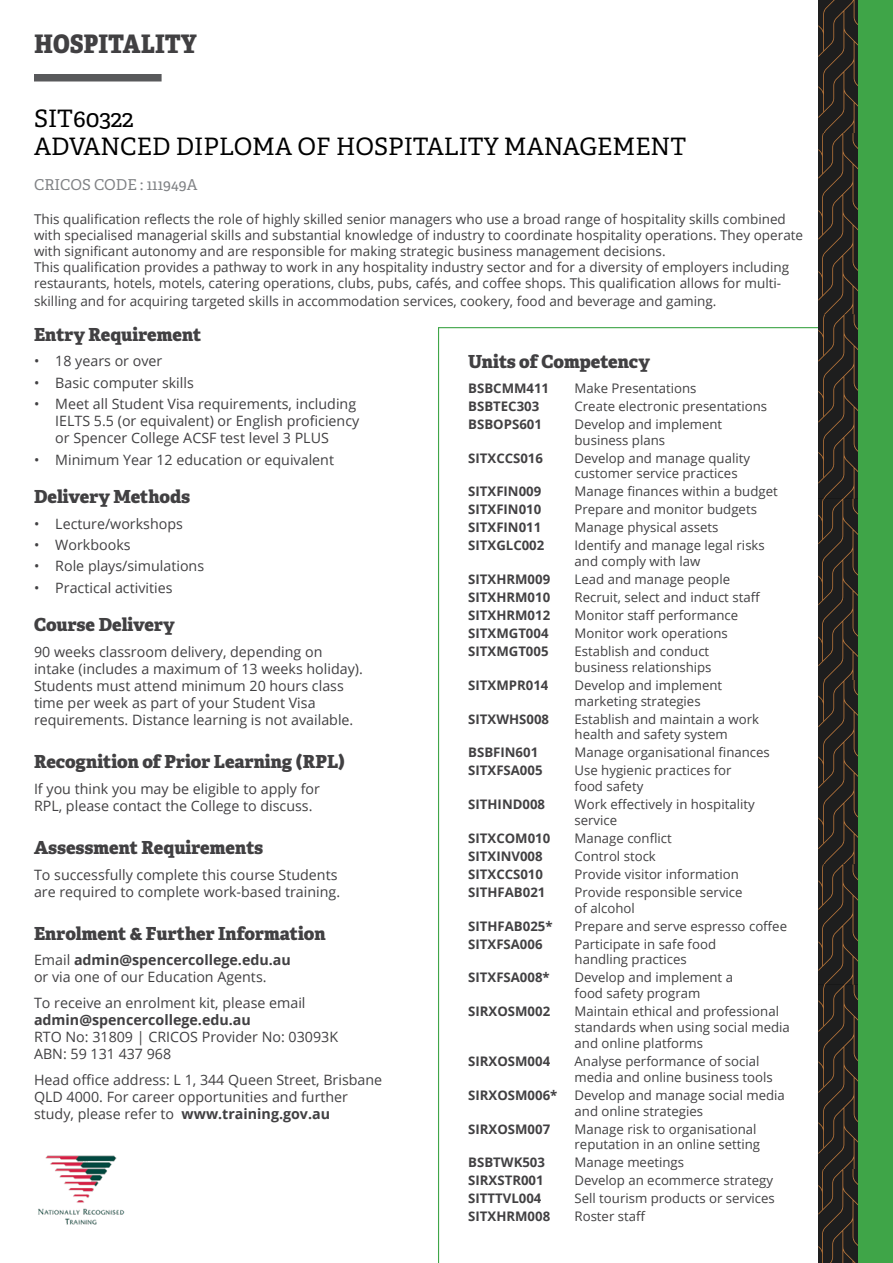
<style>
.page{position:relative;width:893px;height:1263px;background:#fff}
.page>*{position:absolute;margin:0;border:0;box-sizing:border-box;transform-origin:0 0}
.t1{font:25.5px "Adelle Condensed Eb";color:#414042}
.t2{font:24px/28.8px "Adelle PE";color:#000}
.t3{font:18px "Adelle PE Eb";color:#414042}
.t4{font:15px "Adelle PE";color:#808285}
.t5{font:14.25px/17.1px "Open Sans";color:#414042}
.t6{font:700 14.25px "Open Sans";color:#414042}
.t7{font:13.5px/16.4px "Open Sans";color:#414042}
.t8{font:13.2px/15.9px "Open Sans";color:#414042}
.t9{font:700 13.2px "Open Sans";color:#414042}
.s1{font-weight:700}
</style>
<div class="page">
<svg style="left:438px;top:327px;width:380px;height:936px"></svg>
<img style="left:38px;top:1155px;width:87px;height:70px">
<div style="left:34px;top:74px;width:128px;height:7px;background:#58595b"></div>
<svg style="left:818px;top:0;width:41px;height:1263px;background:#2b2821"></svg>
<div style="left:859px;top:0;width:34px;height:1263px;background:#3fa548"></div>
<h1 class="t1" style="left:34px;top:25px;width:164px">HOSPITALITY</h1>
<h2 class="t2" style="left:34px;top:103px;width:654px">SIT60322<br>ADVANCED DIPLOMA OF HOSPITALITY MANAGEMENT</h2>
<p class="t4" style="left:34px;top:174px;width:165px">CRICOS CODE : 111949A</p>
<p class="t7" style="left:34px;top:210px;width:771px">This qualification reflects the role of highly skilled senior managers who use a broad range of hospitality skills combined with specialised managerial skills and substantial knowledge of industry to coordinate hospitality operations. They operate with significant autonomy and are responsible for making strategic business management decisions.<br>This qualification provides a pathway to work in any hospitality industry sector and for a diversity of employers including restaurants, hotels, motels, catering operations, clubs, pubs, cafés, and coffee shops. This qualification allows for multi&shy;skilling and for acquiring targeted skills in accommodation services, cookery, food and beverage and gaming.</p>
<h3 class="t3" style="left:34px;top:321px;width:169px">Entry Requirement</h3>
<p class="t5" style="left:34px;top:352px;width:130px">• 18 years or over</p>
<p class="t5" style="left:34px;top:374px;width:161px">• Basic computer skills</p>
<p class="t5" style="left:55px;top:395px;width:306px;text-indent:-21px">• Meet all Student Visa requirements, including<br>IELTS 5.5 (or equivalent) or English proficiency or Spencer College ACSF test level 3 PLUS</p>
<p class="t5" style="left:34px;top:450px;width:302px">• Minimum Year 12 education or equivalent</p>
<h3 class="t3" style="left:34px;top:483px;width:158px">Delivery Methods</h3>
<p class="t5" style="left:34px;top:515px;width:150px">• Lecture/workshops</p>
<p class="t5" style="left:34px;top:536px;width:98px">• Workbooks</p>
<p class="t5" style="left:34px;top:557px;width:172px">• Role plays/simulations</p>
<p class="t5" style="left:34px;top:579px;width:140px">• Practical activities</p>
<h3 class="t3" style="left:34px;top:611px;width:142px">Course Delivery</h3>
<p class="t5" style="left:34px;top:643px;width:330px">90 weeks classroom delivery, depending on intake (includes a maximum of 13 weeks holiday).<br>Students must attend minimum 20 hours class time per week as part of your Student Visa requirements. Distance learning is not available.</p>
<h3 class="t3" style="left:34px;top:748px;width:312px">Recognition of Prior Learning (RPL)</h3>
<p class="t5" style="left:34px;top:780px;width:287px">If you think you may be eligible to apply for<br>RPL, please contact the College to discuss.</p>
<h3 class="t3" style="left:34px;top:834px;width:231px">Assessment Requirements</h3>
<p class="t5" style="left:34px;top:865px;width:308px">To successfully complete this course Students are required to complete work-based training.</p>
<h3 class="t3" style="left:34px;top:919px;width:293px">Enrolment &amp; Further Information</h3>
<p class="t5" style="left:34px;top:951px;width:258px">Email <span class="s1">admin@spencercollege.edu.au </span>or via one of our Education Agents.</p>
<p class="t5" style="left:34px;top:994px;width:273px">To receive an enrolment kit, please email</p>
<p class="t6" style="left:34px;top:1010px;width:218px">admin@spencercollege.edu.au</p>
<p class="t5" style="left:34px;top:1028px;width:306px">RTO No: 31809 | CRICOS Provider No: 03093K<br>ABN: 59 131 437 968</p>
<p class="t5" style="left:34px;top:1071px;width:350px">Head office address: L 1, 344 Queen Street, Brisbane<br>QLD 4000. For career opportunities and further study, please refer to <span class="s1">www.training.gov.au</span></p>
<h3 class="t3" style="left:468px;top:348px;width:183px">Units of Competency</h3>
<p class="t9" style="left:468px;top:379px;width:82px">BSBCMM411</p>
<p class="t8" style="left:575px;top:380px;width:123px">Make Presentations</p>
<p class="t9" style="left:468px;top:397px;width:73px">BSBTEC303</p>
<p class="t8" style="left:575px;top:398px;width:194px">Create electronic presentations</p>
<p class="t9" style="left:468px;top:415px;width:75px">BSBOPS601</p>
<p class="t8" style="left:575px;top:416px;width:149px">Develop and implement business plans</p>
<p class="t9" style="left:468px;top:448px;width:76px">SITXCCS016</p>
<p class="t8" style="left:575px;top:449px;width:177px">Develop and manage quality customer service practices</p>
<p class="t9" style="left:468px;top:482px;width:75px">SITXFIN009</p>
<p class="t8" style="left:575px;top:483px;width:205px">Manage finances within a budget</p>
<p class="t9" style="left:468px;top:500px;width:75px">SITXFIN010</p>
<p class="t8" style="left:575px;top:501px;width:184px">Prepare and monitor budgets</p>
<p class="t9" style="left:468px;top:518px;width:75px">SITXFIN011</p>
<p class="t8" style="left:575px;top:519px;width:145px">Manage physical assets</p>
<p class="t9" style="left:468px;top:536px;width:78px">SITXGLC002</p>
<p class="t8" style="left:575px;top:537px;width:192px">Identify and manage legal risks and comply with law</p>
<p class="t9" style="left:468px;top:570px;width:83px">SITXHRM009</p>
<p class="t8" style="left:575px;top:571px;width:157px">Lead and manage people</p>
<p class="t9" style="left:468px;top:588px;width:83px">SITXHRM010</p>
<p class="t8" style="left:575px;top:589px;width:187px">Recruit, select and induct staff</p>
<p class="t9" style="left:468px;top:606px;width:83px">SITXHRM012</p>
<p class="t8" style="left:575px;top:607px;width:165px">Monitor staff performance</p>
<p class="t9" style="left:468px;top:624px;width:82px">SITXMGT004</p>
<p class="t8" style="left:575px;top:625px;width:155px">Monitor work operations</p>
<p class="t9" style="left:468px;top:642px;width:82px">SITXMGT005</p>
<p class="t8" style="left:575px;top:643px;width:139px">Establish and conduct business relationships</p>
<p class="t9" style="left:468px;top:676px;width:82px">SITXMPR014</p>
<p class="t8" style="left:575px;top:677px;width:149px">Develop and implement marketing strategies</p>
<p class="t9" style="left:468px;top:709px;width:82px">SITXWHS008</p>
<p class="t8" style="left:575px;top:710px;width:186px">Establish and maintain a work health and safety system</p>
<p class="t9" style="left:468px;top:743px;width:71px">BSBFIN601</p>
<p class="t8" style="left:575px;top:744px;width:197px">Manage organisational finances</p>
<p class="t9" style="left:468px;top:761px;width:76px">SITXFSA005</p>
<p class="t8" style="left:575px;top:762px;width:158px">Use hygienic practices for food safety</p>
<p class="t9" style="left:468px;top:795px;width:78px">SITHIND008</p>
<p class="t8" style="left:575px;top:796px;width:182px">Work effectively in hospitality service</p>
<p class="t9" style="left:468px;top:829px;width:84px">SITXCOM010</p>
<p class="t8" style="left:575px;top:830px;width:99px">Manage conflict</p>
<p class="t9" style="left:468px;top:847px;width:76px">SITXINV008</p>
<p class="t8" style="left:575px;top:848px;width:83px">Control stock</p>
<p class="t9" style="left:468px;top:865px;width:76px">SITXCCS010</p>
<p class="t8" style="left:575px;top:866px;width:166px">Provide visitor information</p>
<p class="t9" style="left:468px;top:883px;width:79px">SITHFAB021</p>
<p class="t8" style="left:575px;top:884px;width:170px">Provide responsible service of alcohol</p>
<p class="t9" style="left:468px;top:916px;width:86px">SITHFAB025*</p>
<p class="t8" style="left:575px;top:917px;width:214px">Prepare and serve espresso coffee</p>
<p class="t9" style="left:468px;top:934px;width:76px">SITXFSA006</p>
<p class="t8" style="left:575px;top:935px;width:143px">Participate in safe food handling practices</p>
<p class="t9" style="left:468px;top:968px;width:83px">SITXFSA008*</p>
<p class="t8" style="left:575px;top:969px;width:160px">Develop and implement a food safety program</p>
<p class="t9" style="left:468px;top:1002px;width:83px">SIRXOSM002</p>
<p class="t8" style="left:575px;top:1003px;width:217px">Maintain ethical and professional standards when using social media and online platforms</p>
<p class="t9" style="left:468px;top:1052px;width:83px">SIRXOSM004</p>
<p class="t8" style="left:575px;top:1053px;width:200px">Analyse performance of social media and online business tools</p>
<p class="t9" style="left:468px;top:1085px;width:91px">SIRXOSM006*</p>
<p class="t8" style="left:575px;top:1086px;width:212px">Develop and manage social media and online strategies</p>
<p class="t9" style="left:468px;top:1119px;width:83px">SIRXOSM007</p>
<p class="t8" style="left:575px;top:1120px;width:187px">Manage risk to organisational reputation in an online setting</p>
<p class="t9" style="left:468px;top:1153px;width:78px">BSBTWK503</p>
<p class="t8" style="left:575px;top:1154px;width:111px">Manage meetings</p>
<p class="t9" style="left:468px;top:1171px;width:77px">SIRXSTR001</p>
<p class="t8" style="left:575px;top:1172px;width:200px">Develop an ecommerce strategy</p>
<p class="t9" style="left:468px;top:1189px;width:75px">SITTTVL004</p>
<p class="t8" style="left:575px;top:1190px;width:202px">Sell tourism products or services</p>
<p class="t9" style="left:468px;top:1207px;width:83px">SITXHRM008</p>
<p class="t8" style="left:575px;top:1208px;width:73px">Roster staff</p>
</div>
